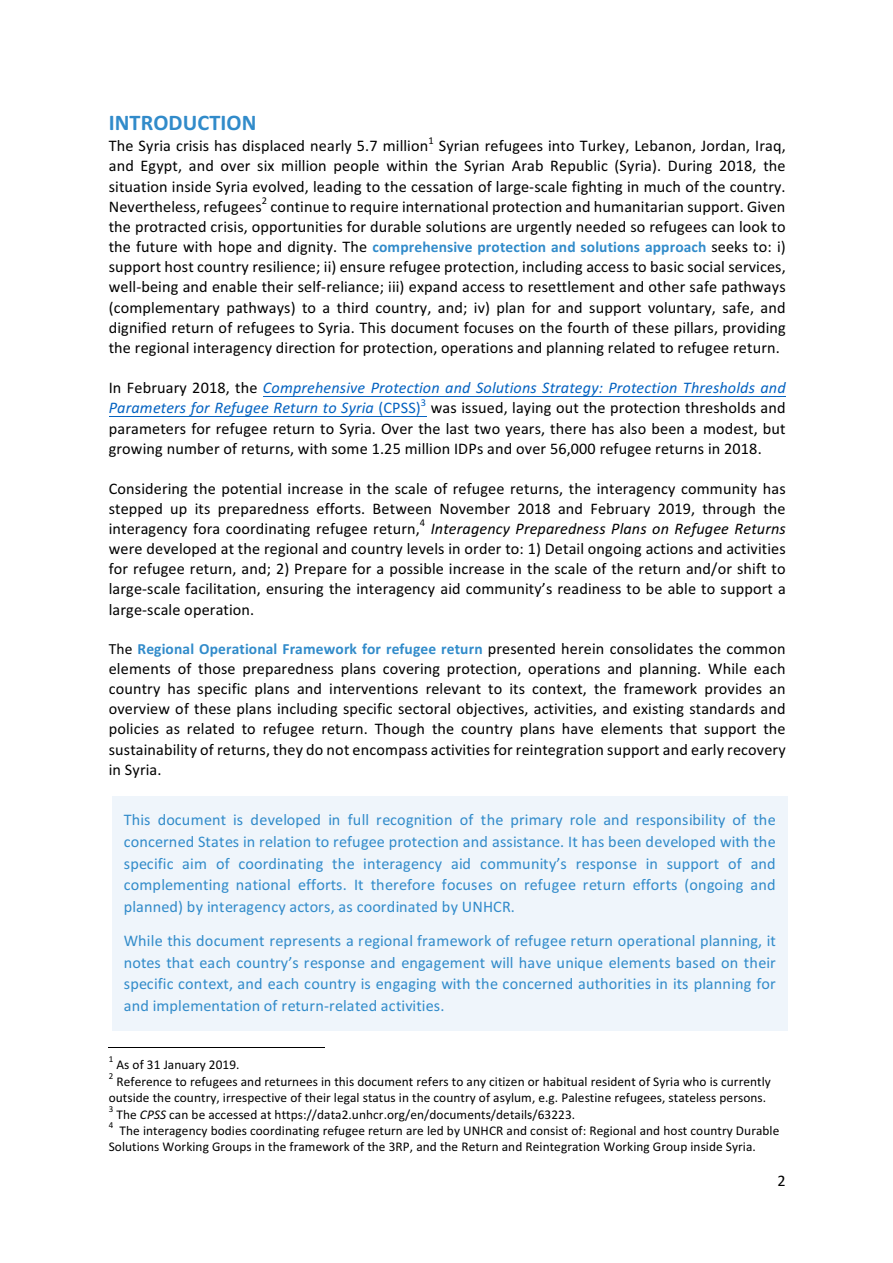
<style>
.page{position:relative;width:893px;height:1263px;background:#fff}
.page>*{position:absolute;margin:0;border:0;box-sizing:border-box;transform-origin:0 0}
.t1{font:700 22.35px "Calibri";letter-spacing:.005em;color:#318bca}
.t2{font:16.2px/20.1px "Calibri";letter-spacing:.01em;color:#000;text-align:justify}
.t3{font:16.2px/21.8px "Calibri";letter-spacing:.01em;color:#318bca;text-align:justify}
.t4{font:italic 16.2px/20.2px "Calibri";letter-spacing:.01em;color:#0563c1}
.t5{font:italic 16.2px "Calibri";letter-spacing:.01em;color:#000}
.t6{font:700 15.45px "Calibri";letter-spacing:.01em;color:#318bca}
.t7{font:13.35px/16.5px "Calibri";letter-spacing:.005em;color:#000;text-align:center}
.t8{font:10.5px "Calibri";color:#000}
.t9{font:10.5px "Calibri";color:#0563c1}
.t10{font:9px "Calibri";color:#000}
.s1{font-weight:400;font-size:16.2px;color:#000}
.s2{font-style:normal;color:#000}
.s3{font-style:normal}
.s4{font-weight:400;color:#000}
.s5{font-style:italic}
</style>
<div class="page">
<hr style="left:263px;top:396px;width:523px;height:1px;background:#0563c1">
<hr style="left:109px;top:416px;width:317px;height:1px;background:#0563c1">
<hr style="left:109px;top:1047px;width:216px;height:1px;background:#000">
<div style="left:112px;top:796px;width:675px;height:235px;background:#eff5fb"></div>
<h1 class="t1" style="left:109px;top:106px;width:149px">INTRODUCTION</h1>
<p class="t2" style="left:109px;top:135px;width:321px">The Syria crisis has displaced nearly 5.7 million</p>
<p class="t8" style="left:428px;top:133px;width:7px">1</p>
<p class="t2" style="left:109px;top:135px;width:678px;text-indent:330px">Syrian refugees into Turkey, Lebanon, Jordan, Iraq, and Egypt, and over six million people within the Syrian Arab Republic (Syria). During 2018, the situation inside Syria evolved, leading to the cessation of large-scale fighting in much of the country.<br>Nevertheless, refugees</p>
<p class="t8" style="left:262px;top:193px;width:7px">2</p>
<p class="t2" style="left:109px;top:196px;width:678px;text-align:right">continue to require international protection and humanitarian support. Given<br>the protracted crisis, opportunities for durable solutions are urgently needed so refugees can look to</p>
<p class="t6" style="left:109px;top:236px;width:678px"><span class="s1">the future with hope and dignity. The</span> comprehensive protection and solutions approach <span class="s1">seeks to: i)</span></p>
<p class="t2" style="left:109px;top:256px;width:678px">support host country resilience; ii) ensure refugee protection, including access to basic social services, well-being and enable their self-reliance; iii) expand access to resettlement and other safe pathways (complementary pathways) to a third country, and; iv) plan for and support voluntary, safe, and dignified return of refugees to Syria. This document focuses on the fourth of these pillars, providing the regional interagency direction for protection, operations and planning related to refugee return.</p>
<p class="t4" style="left:109px;top:377px;width:678px"><span class="s2">In February 2018, the</span> Comprehensive Protection and Solutions Strategy: Protection Thresholds and<br>Parameters for Refugee Return to Syria <span class="s3">(CPSS)</span></p>
<p class="t9" style="left:421px;top:395px;width:7px">3</p>
<p class="t2" style="left:109px;top:397px;width:678px;text-indent:322px">was issued, laying out the protection thresholds and parameters for refugee return to Syria. Over the last two years, there has also been a modest, but growing number of returns, with some 1.25 million IDPs and over 56,000 refugee returns in 2018.</p>
<p class="t2" style="left:109px;top:478px;width:678px">Considering the potential increase in the scale of refugee returns, the interagency community has stepped up its preparedness efforts. Between November 2018 and February 2019, through the interagency fora coordinating refugee return,</p>
<p class="t8" style="left:420px;top:516px;width:7px">4</p>
<p class="t5" style="left:431px;top:517px;width:357px">Interagency Preparedness Plans on Refugee Returns</p>
<p class="t2" style="left:109px;top:538px;width:678px">were developed at the regional and country levels in order to: 1) Detail ongoing actions and activities for refugee return, and; 2) Prepare for a possible increase in the scale of the return and/or shift to large-scale facilitation, ensuring the interagency aid community’s readiness to be able to support a large-scale operation.</p>
<p class="t6" style="left:109px;top:638px;width:678px"><span class="s4">The</span> Regional Operational Framework for refugee return <span class="s1">presented herein consolidates the common</span></p>
<p class="t2" style="left:109px;top:658px;width:678px">elements of those preparedness plans covering protection, operations and planning. While each country has specific plans and interventions relevant to its context, the framework provides an overview of these plans including specific sectoral objectives, activities, and existing standards and policies as related to refugee return. Though the country plans have elements that support the sustainability of returns, they do not encompass activities for reintegration support and early recovery in Syria.</p>
<p class="t3" style="left:124px;top:808px;width:654px">This document is developed in full recognition of the primary role and responsibility of the concerned States in relation to refugee protection and assistance. It has been developed with the specific aim of coordinating the interagency aid community’s response in support of and complementing national efforts. It therefore focuses on refugee return efforts (ongoing and planned) by interagency actors, as coordinated by UNHCR.</p>
<p class="t3" style="left:124px;top:929px;width:653px">While this document represents a regional framework of refugee return operational planning, it notes that each country’s response and engagement will have unique elements based on their specific context, and each country is engaging with the concerned authorities in its planning for and implementation of return-related activities.</p>
<p class="t10" style="left:109px;top:1053px;width:6px">1</p>
<p class="t7" style="left:117px;top:1056px;width:125px">As of 31 January 2019.</p>
<p class="t10" style="left:109px;top:1069px;width:6px">2</p>
<p class="t7" style="left:109px;top:1072px;width:663px">Reference to refugees and returnees in this document refers to any citizen or habitual resident of Syria who is currently outside the country, irrespective of their legal status in the country of asylum, e.g. Palestine refugees, stateless persons.</p>
<p class="t10" style="left:109px;top:1102px;width:6px">3</p>
<p class="t7" style="left:117px;top:1105px;width:460px">The <span class="s5">CPSS</span> can be accessed at https://data2.unhcr.org/en/documents/details/63223.</p>
<p class="t10" style="left:109px;top:1119px;width:6px">4</p>
<p class="t7" style="left:109px;top:1122px;width:672px;text-align:left;text-indent:11px">The interagency bodies coordinating refugee return are led by UNHCR and consist of: Regional and host country Durable<br>Solutions Working Groups in the framework of the 3RP, and the Return and Reintegration Working Group inside Syria.</p>
<p class="t2" style="left:777px;top:1170px;width:10px">2</p>
</div>
